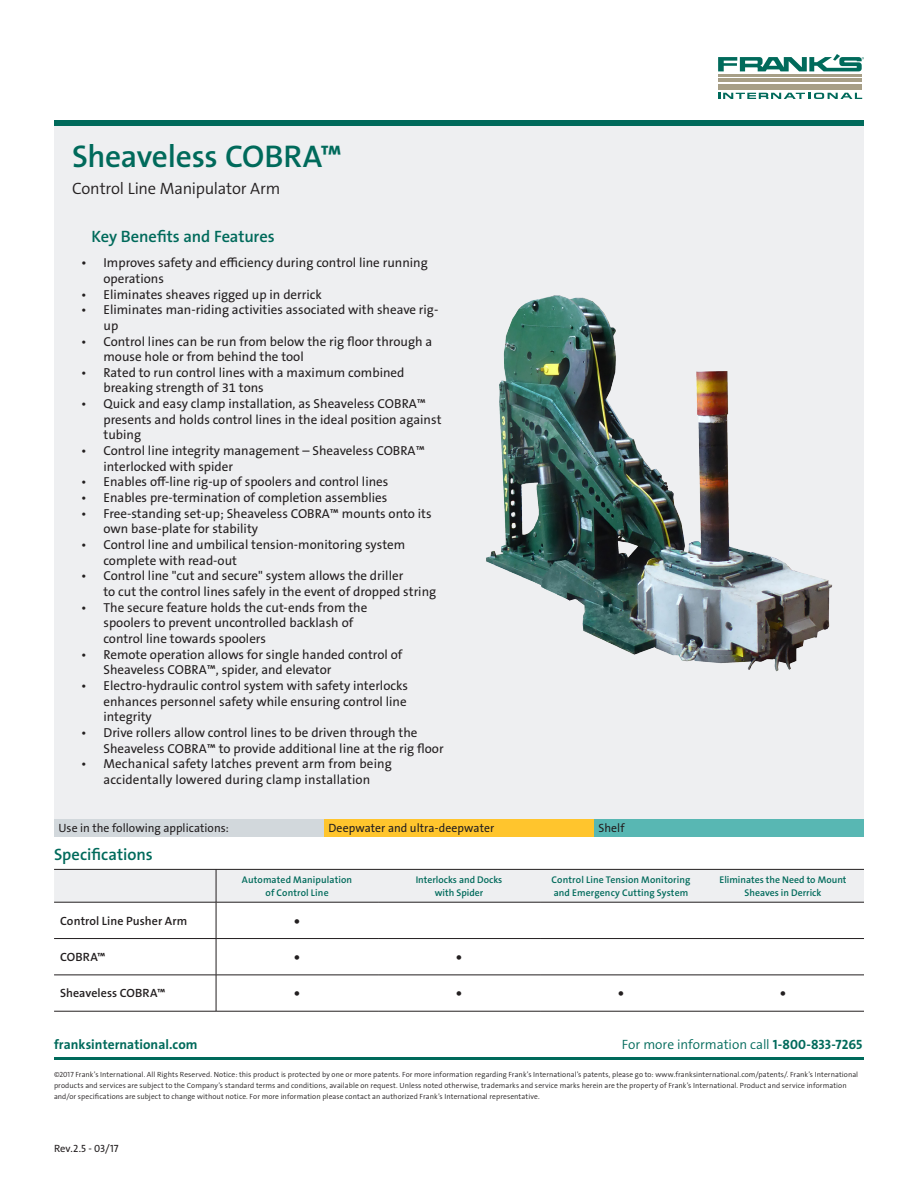
<style>
.page{position:relative;width:918px;height:1188px;background:#fff}
.page>*{position:absolute;margin:0;border:0;box-sizing:border-box;transform-origin:0 0}
.t1{font:31.5px "BG The Sans W6 Se Bld";letter-spacing:-.005em;color:#006a5b}
.t2{font:16.5px "BG The Sans W6 Se Bld";letter-spacing:-.005em;color:#006a5b}
.t3{font:16.5px "BG The Sans W4 Se Lig";letter-spacing:-.01em;color:#231f20}
.t4{font:13.5px "BG The Sans W4 Se Lig";color:#006a5b}
.t5{font:13.5px "BG The Sans W7 Bld";letter-spacing:.005em;color:#006a5b}
.t6{font:13.05px/15.6px "The Sans B W5 Plain";color:#231f20}
.t7{font:12px "BG The Sans W5 Plain";letter-spacing:.005em;color:#231f20}
.t8{font:12px "BG The Sans W6 Se Bld";letter-spacing:.01em;color:#231f20}
.t9{font:900 12px "The Sans B W9";color:#231f20}
.t10{font:10.5px "BG The Sans W5 Plain";color:#231f20}
.t11{font:600 9.75px/13.5px "The Sans B W6";letter-spacing:.005em;color:#006a5b}
.t12{font:9.75px/13.5px "BG The Sans W6 Se Bld";letter-spacing:.005em;color:#006a5b;text-align:center}
.t13{font:7.5px/11.2px "BG The Sans W4 Se Lig";letter-spacing:.01em;color:#231f20}
.s1{font-size:13.5px}
.s2{font-family:"BG The Sans W7 Bld"}
</style>
<div class="page">
<div style="left:54px;top:126px;width:810px;height:702px;background:#eeeff1"></div>
<div style="left:718px;top:84px;width:144px;height:5px;background:#a79f87"></div>
<hr style="left:718px;top:79px;width:144px;height:3px;background:#a79f87">
<hr style="left:718px;top:74px;width:144px;height:2px;background:#a79f87">
<svg style="left:718px;top:93px;width:144px;height:6px"></svg>
<svg style="left:718px;top:54px;width:146px;height:17px"></svg>
<div style="left:54px;top:120px;width:810px;height:6px;background:#006a5b"></div>
<hr style="left:54px;top:1058px;width:810px;height:2px;background:#006a5b">
<div style="left:54px;top:819px;width:270px;height:18px;background:#d2d8dc"></div>
<div style="left:324px;top:819px;width:270px;height:18px;background:#ffc52d"></div>
<div style="left:594px;top:819px;width:270px;height:18px;background:#58b7b3"></div>
<img style="left:486px;top:295px;width:347px;height:377px">
<div style="left:54px;top:870px;width:810px;height:32px;background:#eeeff1"></div>
<hr style="left:216px;top:938px;width:162px;height:1px;background:#231f20">
<hr style="left:378px;top:938px;width:162px;height:1px;background:#231f20">
<hr style="left:540px;top:938px;width:162px;height:1px;background:#231f20">
<hr style="left:702px;top:938px;width:162px;height:1px;background:#231f20">
<hr style="left:216px;top:975px;width:162px;height:1px;background:#231f20">
<hr style="left:378px;top:975px;width:162px;height:1px;background:#231f20">
<hr style="left:540px;top:975px;width:162px;height:1px;background:#231f20">
<hr style="left:702px;top:975px;width:162px;height:1px;background:#231f20">
<hr style="left:216px;top:1011px;width:162px;height:1px;background:#231f20">
<hr style="left:378px;top:1011px;width:162px;height:1px;background:#231f20">
<hr style="left:540px;top:1011px;width:162px;height:1px;background:#231f20">
<hr style="left:702px;top:1011px;width:162px;height:1px;background:#231f20">
<hr style="left:216px;top:902px;width:1px;height:36px;background:#231f20">
<hr style="left:54px;top:938px;width:162px;height:1px;background:#231f20">
<hr style="left:216px;top:939px;width:1px;height:36px;background:#231f20">
<hr style="left:54px;top:975px;width:162px;height:1px;background:#231f20">
<hr style="left:216px;top:975px;width:1px;height:36px;background:#231f20">
<hr style="left:54px;top:1011px;width:162px;height:1px;background:#231f20">
<hr style="left:216px;top:869px;width:1px;height:33px;background:#231f20">
<hr style="left:54px;top:902px;width:162px;height:1px;background:#231f20">
<hr style="left:216px;top:902px;width:162px;height:1px;background:#231f20">
<hr style="left:378px;top:902px;width:162px;height:1px;background:#231f20">
<hr style="left:540px;top:902px;width:162px;height:1px;background:#231f20">
<hr style="left:702px;top:902px;width:162px;height:1px;background:#231f20">
<hr style="left:54px;top:869px;width:810px;height:1px;background:#231f20">
<p class="t1" style="left:72px;top:140px;width:272px">Sheaveless COBRA™</p>
<p class="t3" style="left:72px;top:180px;width:210px">Control Line Manipulator Arm</p>
<p class="t2" style="left:92px;top:228px;width:185px">Key Benefits and Features</p>
<p class="t6" style="left:104px;top:255px;width:326px;text-indent:-22px"><span class="s1">•</span> Improves safety and efficiency during control line running operations</p>
<p class="t6" style="left:81px;top:286px;width:243px">• Eliminates sheaves rigged up in derrick</p>
<p class="t6" style="left:104px;top:302px;width:336px;text-indent:-22px">• Eliminates man-riding activities associated with sheave rig&shy;up</p>
<p class="t6" style="left:104px;top:333px;width:330px;text-indent:-22px">• Control lines can be run from below the rig floor through a mouse hole or from behind the tool</p>
<p class="t6" style="left:104px;top:365px;width:302px;text-indent:-22px">• Rated to run control lines with a maximum combined breaking strength of 31 tons</p>
<p class="t6" style="left:104px;top:396px;width:340px;text-indent:-22px">• Quick and easy clamp installation, as Sheaveless COBRA™ presents and holds control lines in the ideal position against tubing</p>
<p class="t6" style="left:104px;top:443px;width:323px;text-indent:-22px">• Control line integrity management – Sheaveless COBRA™ interlocked with spider</p>
<p class="t6" style="left:81px;top:474px;width:309px">• Enables off-line rig-up of spoolers and control lines</p>
<p class="t6" style="left:81px;top:490px;width:308px">• Enables pre-termination of completion assemblies</p>
<p class="t6" style="left:104px;top:506px;width:330px;text-indent:-22px">• Free-standing set-up; Sheaveless COBRA™ mounts onto its own base-plate for stability</p>
<p class="t6" style="left:104px;top:537px;width:303px;text-indent:-22px">• Control line and umbilical tension-monitoring system complete with read-out</p>
<p class="t6" style="left:104px;top:568px;width:334px;text-indent:-22px">• Control line "cut and secure" system allows the driller<br>to cut the control lines safely in the event of dropped string</p>
<p class="t6" style="left:104px;top:600px;width:265px;text-indent:-22px">• The secure feature holds the cut-ends from the spoolers to prevent uncontrolled backlash of control line towards spoolers</p>
<p class="t6" style="left:104px;top:647px;width:300px;text-indent:-22px">• Remote operation allows for single handed control of<br>Sheaveless COBRA™, spider, and elevator</p>
<p class="t6" style="left:104px;top:678px;width:306px;text-align:justify;text-indent:-22px">• Electro-hydraulic control system with safety interlocks enhances personnel safety while ensuring control line integrity</p>
<p class="t6" style="left:104px;top:725px;width:342px;text-indent:-22px">• Drive rollers allow control lines to be driven through the<br>Sheaveless COBRA™ to provide additional line at the rig floor</p>
<p class="t6" style="left:81px;top:756px;width:312px;text-align:center">• Mechanical safety latches prevent arm from being accidentally lowered during clamp installation</p>
<p class="t7" style="left:58px;top:822px;width:172px">Use in the following applications:</p>
<p class="t7" style="left:328px;top:822px;width:167px">Deepwater and ultra-deepwater</p>
<p class="t7" style="left:598px;top:822px;width:27px">Shelf</p>
<p class="t2" style="left:54px;top:846px;width:100px">Specifications</p>
<p class="t12" style="left:242px;top:873px;width:112px">Automated Manipulation of Control Line</p>
<p class="t12" style="left:416px;top:873px;width:88px">Interlocks and Docks</p>
<p class="t12" style="left:435px;top:886px;width:50px">with Spider</p>
<p class="t11" style="left:552px;top:873px;width:140px">Control Line Tension Monitoring and Emergency Cutting System</p>
<p class="t11" style="left:720px;top:873px;width:129px;text-align:center">Eliminates the Need to Mount<br>Sheaves in Derrick</p>
<p class="t8" style="left:60px;top:914px;width:129px">Control Line Pusher Arm</p>
<p class="t9" style="left:294px;top:913px;width:7px">•</p>
<p class="t8" style="left:60px;top:951px;width:47px">COBRA™</p>
<p class="t9" style="left:294px;top:949px;width:7px">•</p>
<p class="t9" style="left:456px;top:949px;width:7px">•</p>
<p class="t8" style="left:60px;top:987px;width:107px">Sheaveless COBRA™</p>
<p class="t9" style="left:294px;top:986px;width:7px">•</p>
<p class="t9" style="left:456px;top:986px;width:7px">•</p>
<p class="t9" style="left:618px;top:986px;width:7px">•</p>
<p class="t9" style="left:780px;top:986px;width:7px">•</p>
<p class="t5" style="left:54px;top:1037px;width:145px">franksinternational.com</p>
<p class="t4" style="left:622px;top:1037px;width:242px">For more information call <span class="s2">1-800-833-7265</span></p>
<p class="t13" style="left:54px;top:1069px;width:806px">©2017 Frank’s International. All Rights Reserved. Notice: this product is protected by one or more patents. For more information regarding Frank’s International’s patents, please go to: www.franksinternational.com/patents/. Frank’s International products and services are subject to the Company’s standard terms and conditions, available on request. Unless noted otherwise, trademarks and service marks herein are the property of Frank’s International. Product and service information and/or specifications are subject to change without notice. For more information please contact an authorized Frank’s International representative.</p>
<p class="t10" style="left:54px;top:1143px;width:66px">Rev.2.5 - 03/17</p>
</div>
